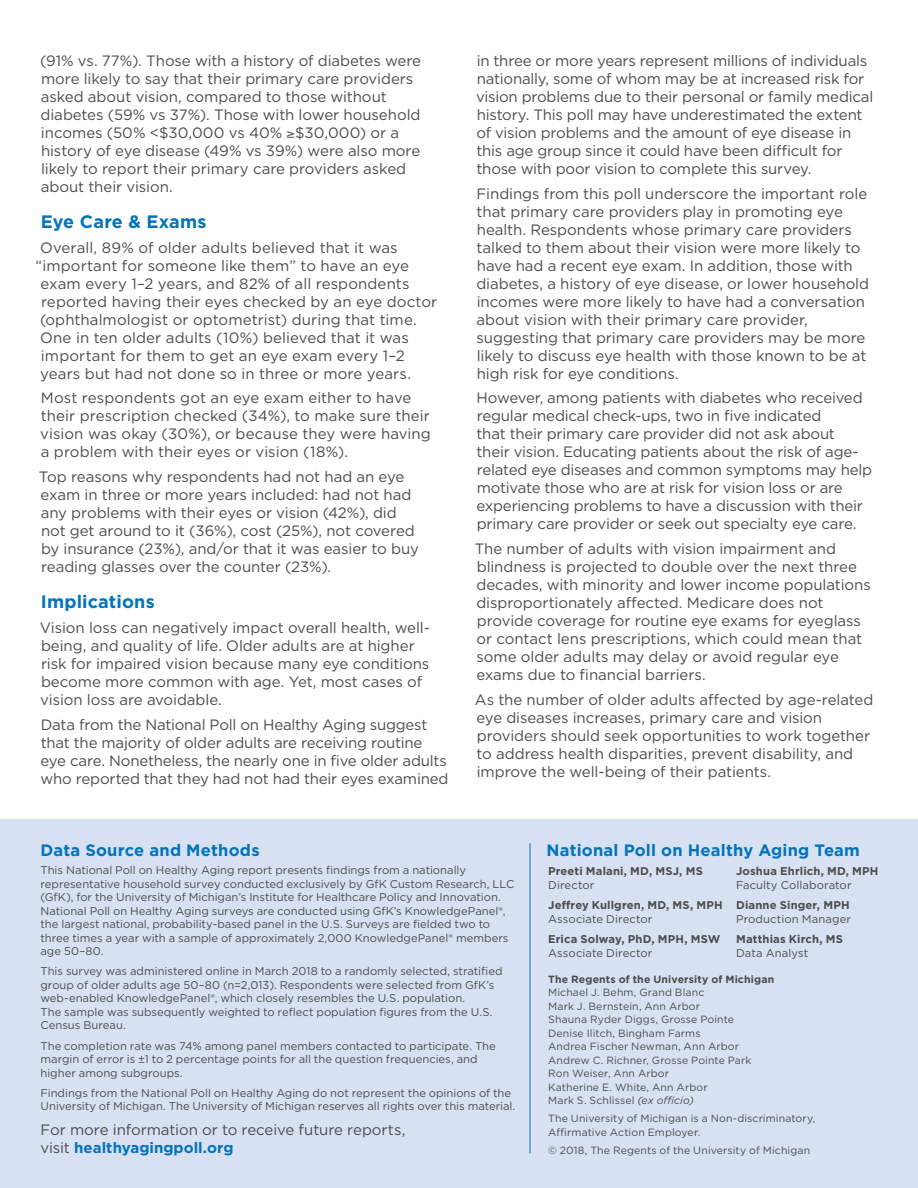
<style>
.page{position:relative;width:918px;height:1188px;background:#fff}
.page>*{position:absolute;margin:0;border:0;box-sizing:border-box;transform-origin:0 0}
.subhead{font:700 18px "Gotham";letter-spacing:.01em;color:#0174bc}
.subhead-2{font:700 16.5px "Gotham";letter-spacing:.015em;color:#0174bc}
.body_copy{font:15px/18px "Gotham";letter-spacing:-.01em;color:#4b4c4d}
.body_copy-2{font:15px "Gotham";letter-spacing:.01em;color:#4b4c4d}
.subhead-3{font:15px/18px "Gotham";letter-spacing:-.005em;color:#4b4c4d}
.body_copy-3{font:11.25px/13.5px "Gotham";color:#4b4c4d}
.body_copy-4{font:700 11.25px/14.2px "Gotham";letter-spacing:.015em;color:#4b4c4d}
.body_copy-5{font:10.5px/13.5px "Gotham";letter-spacing:.01em;color:#4b4c4d}
.s1{font-weight:700;color:#0174bc}
.s2{font-weight:400}
.s3{font-weight:700}
.s4{font-style:italic}
</style>
<div class="page">
<div style="left:0;top:820px;width:918px;height:368px;background:#d8e1f2"></div>
<hr style="left:530px;top:843px;width:1px;height:310px;background:#0174bc">
<p class="body_copy" style="left:40px;top:51px;width:383px">(91% vs. 77%). Those with a history of diabetes were more likely to say that their primary care providers asked about vision, compared to those without diabetes (59% vs 37%). Those with lower household incomes (50% &lt;$30,000 vs 40% ≥$30,000) or a history of eye disease (49% vs 39%) were also more likely to report their primary care providers asked about their vision.</p>
<p class="subhead" style="left:41px;top:210px;width:167px">Eye Care &amp; Exams</p>
<p class="body_copy" style="left:40px;top:238px;width:359px">Overall, 89% of older adults believed that it was</p>
<p class="body_copy-2" style="left:36px;top:256px;width:375px">“important for someone like them” to have an eye</p>
<p class="body_copy-2" style="left:41px;top:274px;width:370px">exam every 1–2 years, and 82% of all respondents</p>
<p class="body_copy" style="left:41px;top:292px;width:398px">reported having their eyes checked by an eye doctor</p>
<p class="body_copy" style="left:40px;top:310px;width:378px">(ophthalmologist or optometrist) during that time.</p>
<p class="body_copy" style="left:40px;top:328px;width:370px">One in ten older adults (10%) believed that it was</p>
<p class="body_copy" style="left:41px;top:346px;width:365px">important for them to get an eye exam every 1–2</p>
<p class="body_copy-2" style="left:40px;top:364px;width:372px">years but had not done so in three or more years.</p>
<p class="body_copy" style="left:40px;top:389px;width:392px">Most respondents got an eye exam either to have their prescription checked (34%), to make sure their vision was okay (30%), or because they were having a problem with their eyes or vision (18%).</p>
<p class="body_copy" style="left:39px;top:468px;width:382px">Top reasons why respondents had not had an eye exam in three or more years included: had not had any problems with their eyes or vision (42%), did not get around to it (36%), cost (25%), not covered by insurance (23%), and/or that it was easier to buy reading glasses over the counter (23%).</p>
<p class="subhead" style="left:41px;top:590px;width:115px">Implications</p>
<p class="body_copy" style="left:40px;top:618px;width:392px">Vision loss can negatively impact overall health, well&shy;being, and quality of life. Older adults are at higher risk for impaired vision because many eye conditions become more common with age. Yet, most cases of vision loss are avoidable.</p>
<p class="body_copy" style="left:41px;top:715px;width:409px">Data from the National Poll on Healthy Aging suggest that the majority of older adults are receiving routine eye care. Nonetheless, the nearly one in five older adults who reported that they had not had their eyes examined</p>
<p class="body_copy" style="left:476px;top:51px;width:399px">in three or more years represent millions of individuals nationally, some of whom may be at increased risk for vision problems due to their personal or family medical history. This poll may have underestimated the extent of vision problems and the amount of eye disease in this age group since it could have been difficult for those with poor vision to complete this survey.</p>
<p class="body_copy" style="left:476px;top:184px;width:394px">Findings from this poll underscore the important role that primary care providers play in promoting eye health. Respondents whose primary care providers talked to them about their vision were more likely to have had a recent eye exam. In addition, those with diabetes, a history of eye disease, or lower household incomes were more likely to have had a conversation about vision with their primary care provider, suggesting that primary care providers may be more likely to discuss eye health with those known to be at high risk for eye conditions.</p>
<p class="body_copy" style="left:476px;top:389px;width:397px">However, among patients with diabetes who received regular medical check-ups, two in five indicated<br>that their primary care provider did not ask about<br>their vision. Educating patients about the risk of age&shy;related eye diseases and common symptoms may help motivate those who are at risk for vision loss or are experiencing problems to have a discussion with their primary care provider or seek out specialty eye care.</p>
<p class="body_copy" style="left:475px;top:540px;width:398px">The number of adults with vision impairment and blindness is projected to double over the next three decades, with minority and lower income populations disproportionately affected. Medicare does not provide coverage for routine eye exams for eyeglass or contact lens prescriptions, which could mean that some older adults may delay or avoid regular eye exams due to financial barriers.</p>
<p class="body_copy" style="left:475px;top:690px;width:400px">As the number of older adults affected by age-related eye diseases increases, primary care and vision providers should seek opportunities to work together to address health disparities, prevent disability, and improve the well-being of their patients.</p>
<p class="subhead-2" style="left:40px;top:840px;width:221px">Data Source and Methods</p>
<p class="body_copy-3" style="left:40px;top:863px;width:475px">This National Poll on Healthy Aging report presents findings from a nationally representative household survey conducted exclusively by GfK Custom Research, LLC (GfK), for the University of Michigan’s Institute for Healthcare Policy and Innovation.<br>National Poll on Healthy Aging surveys are conducted using GfK’s KnowledgePanel®, the largest national, probability-based panel in the U.S. Surveys are fielded two to three times a year with a sample of approximately 2,000 KnowledgePanel® members age 50–80.</p>
<p class="body_copy-3" style="left:40px;top:964px;width:464px">This survey was administered online in March 2018 to a randomly selected, stratified group of older adults age 50–80 (n=2,013). Respondents were selected from GfK’s web-enabled KnowledgePanel®, which closely resembles the U.S. population.<br>The sample was subsequently weighted to reflect population figures from the U.S.<br>Census Bureau.</p>
<p class="body_copy-3" style="left:40px;top:1039px;width:457px">The completion rate was 74% among panel members contacted to participate. The margin of error is ±1 to 2 percentage points for all the question frequencies, and higher among subgroups.</p>
<p class="body_copy-3" style="left:40px;top:1086px;width:476px">Findings from the National Poll on Healthy Aging do not represent the opinions of the<br>University of Michigan. The University of Michigan reserves all rights over this material.</p>
<p class="subhead-3" style="left:40px;top:1121px;width:366px">For more information or to receive future reports, visit <span class="s1">healthyagingpoll.org</span></p>
<p class="subhead-2" style="left:546px;top:840px;width:315px">National Poll on Healthy Aging Team</p>
<p class="body_copy-4" style="left:548px;top:864px;width:156px">Preeti Malani, MD, MSJ, MS<br><span class="s2">Director</span></p>
<p class="body_copy-4" style="left:548px;top:898px;width:176px">Jeffrey Kullgren, MD, MS, MPH<br><span class="s2">Associate Director</span></p>
<p class="body_copy-4" style="left:548px;top:931px;width:174px">Erica Solway, PhD, MPH, MSW<br><span class="s2">Associate Director</span></p>
<p class="body_copy-4" style="left:736px;top:864px;width:144px">Joshua Ehrlich, MD, MPH<br><span class="s2">Faculty Collaborator</span></p>
<p class="body_copy-3" style="left:736px;top:897px;width:116px;line-height:14.2px"><span class="s3">Dianne Singer, MPH<br></span>Production Manager</p>
<p class="body_copy-4" style="left:736px;top:931px;width:108px">Matthias Kirch, MS<br><span class="s2">Data Analyst</span></p>
<p class="body_copy-5" style="left:548px;top:972px;width:228px"><span class="s3">The Regents of the University of Michigan<br></span>Michael J. Behm, Grand Blanc<br>Mark J. Bernstein, Ann Arbor<br>Shauna Ryder Diggs, Grosse Pointe<br>Denise Ilitch, Bingham Farms<br>Andrea Fischer Newman, Ann Arbor<br>Andrew C. Richner, Grosse Pointe Park<br>Ron Weiser, Ann Arbor<br>Katherine E. White, Ann Arbor<br>Mark S. Schlissel <span class="s4">(ex officio)</span></p>
<p class="body_copy-5" style="left:548px;top:1111px;width:269px">The University of Michigan is a Non-discriminatory,<br>Affirmative Action Employer.</p>
<p class="body_copy-5" style="left:548px;top:1143px;width:264px">© 2018, The Regents of the University of Michigan</p>
</div>
